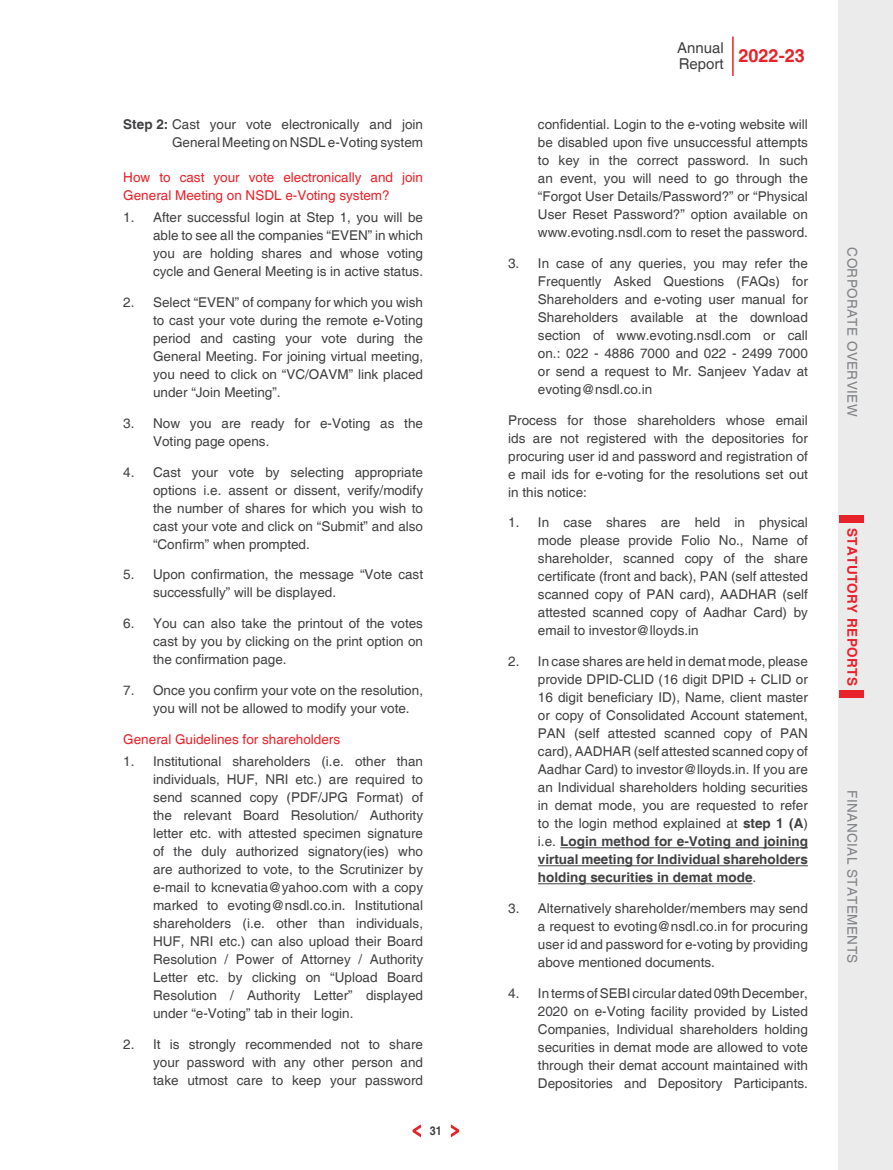
<style>
.page{position:relative;width:893px;height:1170px;background:#fff}
.page>*{position:absolute;margin:0;border:0;box-sizing:border-box;transform-origin:0 0}
.t1{font:700 18px "Helvetica";color:#e8222a}
.t2{font:15px "Helvetica";color:#414042}
.t3{font:13.5px/18px "Helvetica";color:#414042;text-align:justify}
.t4{font:13.5px/18px "Helvetica";color:#e8222a}
.t5{font:13.5px "Helvetica";letter-spacing:.03em;color:#808285}
.t6{font:700 13.5px "Helvetica";letter-spacing:.03em;color:#e8222a}
.t7{font:700 12px "Helvetica";color:#414042;scale:.9 1}
.s1{font-weight:700}
</style>
<div class="page">
<hr style="left:560px;top:847px;width:248px;height:1px;background:#414042">
<hr style="left:538px;top:865px;width:270px;height:1px;background:#414042">
<hr style="left:538px;top:883px;width:214px;height:1px;background:#414042">
<div style="left:839px;top:0;width:54px;height:1169px;background:#ebebec"></div>
<svg style="left:412px;top:1124px;width:9px;height:14px"></svg>
<svg style="left:450px;top:1124px;width:10px;height:14px"></svg>
<hr style="left:732px;top:37px;width:2px;height:39px;background:#e8222a">
<div style="left:839px;top:690px;width:24px;height:8px;background:#e8222a"></div>
<div style="left:839px;top:515px;width:24px;height:7px;background:#e8222a"></div>
<p class="t3" style="left:123px;top:116px;width:301px;text-align:right"><span class="s1">Step 2:</span> Cast your vote electronically and join<br>General Meeting on NSDL e-Voting system</p>
<p class="t4" style="left:123px;top:169px;width:301px">How to cast your vote electronically and join<br>General Meeting on NSDL e-Voting system?</p>
<p class="t3" style="left:153px;top:209px;width:272px;text-indent:-30px">1. After successful login at Step 1, you will be able to see all the companies “EVEN” in which you are holding shares and whose voting cycle and General Meeting is in active status.</p>
<p class="t3" style="left:153px;top:294px;width:271px;text-indent:-30px">2. Select “EVEN” of company for which you wish to cast your vote during the remote e-Voting period and casting your vote during the General Meeting. For joining virtual meeting, you need to click on “VC/OAVM” link placed under “Join Meeting”.</p>
<p class="t3" style="left:153px;top:414px;width:271px;text-indent:-30px">3. Now you are ready for e-Voting as the<br>Voting page opens.</p>
<p class="t3" style="left:153px;top:463px;width:272px;text-indent:-30px">4. Cast your vote by selecting appropriate options i.e. assent or dissent, verify/modify the number of shares for which you wish to cast your vote and click on “Submit” and also “Confirm” when prompted.</p>
<p class="t3" style="left:153px;top:566px;width:271px;text-indent:-30px">5. Upon confirmation, the message “Vote cast successfully” will be displayed.</p>
<p class="t3" style="left:153px;top:615px;width:271px;text-indent:-30px">6. You can also take the printout of the votes cast by you by clicking on the print option on the confirmation page.</p>
<p class="t3" style="left:153px;top:681px;width:271px;text-indent:-30px">7. Once you confirm your vote on the resolution, you will not be allowed to modify your vote.</p>
<p class="t4" style="left:123px;top:730px;width:218px">General Guidelines for shareholders</p>
<p class="t3" style="left:153px;top:752px;width:272px;text-indent:-30px">1. Institutional shareholders (i.e. other than individuals, HUF, NRI etc.) are required to send scanned copy (PDF/JPG Format) of the relevant Board Resolution/ Authority letter etc. with attested specimen signature of the duly authorized signatory(ies) who are authorized to vote, to the Scrutinizer by e-mail to kcnevatia@yahoo.com with a copy marked to evoting@nsdl.co.in. Institutional shareholders (i.e. other than individuals, HUF, NRI etc.) can also upload their Board Resolution / Power of Attorney / Authority Letter etc. by clicking on “Upload Board Resolution / Authority Letter” displayed under “e-Voting” tab in their login.</p>
<p class="t3" style="left:153px;top:1035px;width:271px;text-indent:-30px">2. It is strongly recommended not to share your password with any other person and take utmost care to keep your password</p>
<p class="t7" style="left:430px;top:1123px;width:15px">31</p>
<p class="t2" style="left:677px;top:39px;width:48px">Annual</p>
<h1 class="t1" style="left:679px;top:45px;width:127px"><sub>Report</sub> 2022-23</h1>
<p class="t3" style="left:538px;top:116px;width:271px">confidential. Login to the e-voting website will be disabled upon five unsuccessful attempts to key in the correct password. In such an event, you will need to go through the “Forgot User Details/Password?” or “Physical User Reset Password?” option available on www.evoting.nsdl.com to reset the password.</p>
<p class="t3" style="left:538px;top:254px;width:272px;text-indent:-30px">3. In case of any queries, you may refer the Frequently Asked Questions (FAQs) for Shareholders and e-voting user manual for Shareholders available at the download section of www.evoting.nsdl.com or call on.: 022 - 4886 7000 and 022 - 2499 7000 or send a request to Mr. Sanjeev Yadav at evoting@nsdl.co.in</p>
<p class="t3" style="left:508px;top:411px;width:301px">Process for those shareholders whose email ids are not registered with the depositories for procuring user id and password and registration of e mail ids for e-voting for the resolutions set out in this notice:</p>
<p class="t3" style="left:538px;top:514px;width:271px;text-indent:-30px">1. In case shares are held in physical mode please provide Folio No., Name of shareholder, scanned copy of the share certificate (front and back), PAN (self attested scanned copy of PAN card), AADHAR (self attested scanned copy of Aadhar Card) by email to investor@lloyds.in</p>
<p class="t3" style="left:538px;top:653px;width:272px;text-indent:-30px">2. In case shares are held in demat mode, please provide DPID-CLID (16 digit DPID + CLID or 16 digit beneficiary ID), Name, client master or copy of Consolidated Account statement, PAN (self attested scanned copy of PAN card), AADHAR (self attested scanned copy of Aadhar Card) to investor@lloyds.in. If you are an Individual shareholders holding securities in demat mode, you are requested to refer to the login method explained at <span class="s1">step 1 (A</span>) i.e. <span class="s1">Login method for e-Voting and joining virtual meeting for Individual shareholders holding securities in demat mode</span>.</p>
<p class="t3" style="left:538px;top:899px;width:271px;text-indent:-30px">3. Alternatively shareholder/members may send a request to evoting@nsdl.co.in for procuring user id and password for e-voting by providing above mentioned documents.</p>
<p class="t3" style="left:538px;top:984px;width:272px;text-indent:-30px">4. In terms of SEBI circular dated 09th December, 2020 on e-Voting facility provided by Listed Companies, Individual shareholders holding securities in demat mode are allowed to vote through their demat account maintained with Depositories and Depository Participants.</p>
<p class="t5" style="left:860px;top:247px;width:170px;rotate:90deg">Corporate Overview</p>
<p class="t6" style="left:860px;top:527px;width:158px;rotate:90deg">Statutory Reports</p>
<p class="t5" style="left:860px;top:790px;width:173px;rotate:90deg">Financial Statements</p>
</div>
